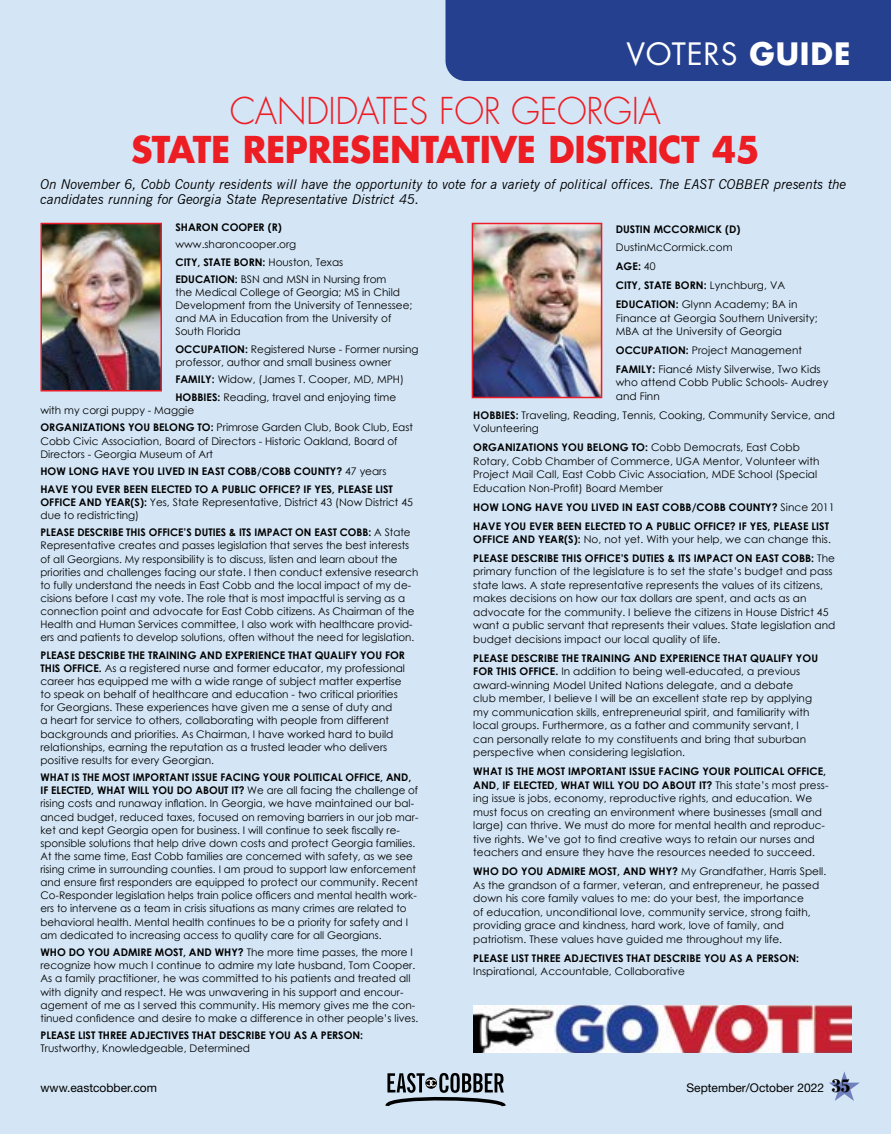
<style>
.page{position:relative;width:891px;height:1134px;background:#d4e6f6}
.page>*{position:absolute;margin:0;border:0;box-sizing:border-box;transform-origin:0 0}
.t1{font:700 36px "Futura LT Pro";letter-spacing:-.01em;color:#ed1d24}
.t2{font:300 36px "Futura LT Pro";letter-spacing:-.01em;color:#ed1d24}
.t3{font:30px "Futura LT Pro";letter-spacing:.03em;color:#fff}
.t4{font:italic 13.5px/15px "News Gothic BT";color:#000}
.t5{font:12px "Helvetica Neue LT Std";color:#000}
.t6{font:10.5px/13.2px "Century Gothic";color:#000}
.t7{font:700 10.5px/18.9px "Century Gothic";letter-spacing:.005em;color:#000}
.s1{font-weight:700}
.s2{font-weight:400}
.s3{font-family:"Bodoni";font-weight:700;font-size:19.5px}
</style>
<div class="page">
<svg style="left:829px;top:1071px;width:31px;height:30px"></svg>
<svg style="left:385px;top:1073px;width:121px;height:34px"></svg>
<div style="left:446px;top:0;width:445px;height:81px;background:#25408f"></div>
<img style="left:475px;top:226px;width:124px;height:169px">
<div style="left:472px;top:223px;width:130px;height:175px;border:2px solid #ed1c29"></div>
<img style="left:43px;top:226px;width:116px;height:163px">
<div style="left:40px;top:223px;width:122px;height:169px;border:2px solid #ed1c29"></div>
<img style="left:473px;top:1006px;width:378px;height:47px">
<h2 class="t3" style="left:627px;top:34px;width:225px">VOTERS <span class="s1">GUIDE</span></h2>
<h1 class="t2" style="left:230px;top:88px;width:433px">CANDIDATES FOR GEORGIA</h1>
<h1 class="t1" style="left:131px;top:122px;width:630px">STATE REPRESENTATIVE DISTRICT 45</h1>
<p class="t4" style="left:40px;top:177px;width:808px">On November 6, Cobb County residents will have the opportunity to vote for a variety of political offices. The EAST COBBER presents the candidates running for Georgia State Representative District 45.</p>
<p class="t7" style="left:616px;top:219px;width:126px">DUSTIN MCCORMICK (D)</p>
<p class="t6" style="left:616px;top:238px;width:183px;line-height:18.9px">DustinMcCormick.com<br><span class="s1">AGE:</span> 40<br><span class="s1">CITY, STATE BORN:</span> Lynchburg, VA<br><span class="s1">EDUCATION:</span> Glynn Academy; BA in</p>
<p class="t6" style="left:616px;top:311px;width:203px">Finance at Georgia Southern University;<br>MBA at the University of Georgia</p>
<p class="t6" style="left:616px;top:341px;width:206px;line-height:18.9px"><span class="s1">OCCUPATION:</span> Project Management<br><span class="s1">FAMILY:</span> Fiancé Misty Silverwise, Two Kids</p>
<p class="t6" style="left:616px;top:376px;width:214px">who attend Cobb Public Schools- Audrey and Finn</p>
<p class="t6" style="left:473px;top:408px;width:363px"><span class="s1">HOBBIES:</span> Traveling, Reading, Tennis, Cooking, Community Service, and<br>Volunteering</p>
<p class="t6" style="left:473px;top:441px;width:348px"><span class="s1">ORGANIZATIONS YOU BELONG TO:</span> Cobb Democrats, East Cobb Rotary, Cobb Chamber of Commerce, UGA Mentor, Volunteer with Project Mail Call, East Cobb Civic Association, MDE School (Special Education Non-Profit) Board Member</p>
<p class="t7" style="left:473px;top:497px;width:363px">HOW LONG HAVE YOU LIVED IN EAST COBB/COBB COUNTY? <span class="s2">Since 2011<br></span>HAVE YOU EVER BEEN ELECTED TO A PUBLIC OFFICE? IF YES, PLEASE LIST</p>
<p class="t7" style="left:473px;top:529px;width:363px">OFFICE AND YEAR(S): <span class="s2">No, not yet. With your help, we can change this.<br></span>PLEASE DESCRIBE THIS OFFICE’S DUTIES &amp; ITS IMPACT ON EAST COBB: <span class="s2">The</span></p>
<p class="t6" style="left:473px;top:565px;width:364px">primary function of the legislature is to set the state’s budget and pass state laws. A state representative represents the values of its citizens, makes decisions on how our tax dollars are spent, and acts as an advocate for the community. I believe the citizens in House District 45 want a public servant that represents their values. State legislation and budget decisions impact our local quality of life.</p>
<p class="t6" style="left:473px;top:651px;width:346px"><span class="s1">PLEASE DESCRIBE THE TRAINING AND EXPERIENCE THAT QUALIFY YOU FOR THIS OFFICE.</span> In addition to being well-educated, a previous award-winning Model United Nations delegate, and a debate club member, I believe I will be an excellent state rep by applying my communication skills, entrepreneurial spirit, and familiarity with local groups. Furthermore, as a father and community servant, I can personally relate to my constituents and bring that suburban perspective when considering legislation.</p>
<p class="t6" style="left:473px;top:765px;width:357px"><span class="s1">WHAT IS THE MOST IMPORTANT ISSUE FACING YOUR POLITICAL OFFICE, AND, IF ELECTED, WHAT WILL YOU DO ABOUT IT?</span> This state’s most press&shy;ing issue is jobs, economy, reproductive rights, and education. We must focus on creating an environment where businesses (small and large) can thrive. We must do more for mental health and reproduc&shy;tive rights. We’ve got to find creative ways to retain our nurses and teachers and ensure they have the resources needed to succeed.</p>
<p class="t6" style="left:473px;top:864px;width:354px"><span class="s1">WHO DO YOU ADMIRE MOST, AND WHY?</span> My Grandfather, Harris Spell.<br>As the grandson of a farmer, veteran, and entrepreneur, he passed down his core family values to me: do your best, the importance<br>of education, unconditional love, community service, strong faith, providing grace and kindness, hard work, love of family, and patriotism. These values have guided me throughout my life.</p>
<p class="t7" style="left:473px;top:948px;width:327px">PLEASE LIST THREE ADJECTIVES THAT DESCRIBE YOU AS A PERSON:</p>
<p class="t6" style="left:473px;top:965px;width:213px">Inspirational, Accountable, Collaborative</p>
<p class="t7" style="left:176px;top:217px;width:108px">SHARON COOPER (R)</p>
<p class="t6" style="left:176px;top:235px;width:212px;line-height:17.4px">www.sharoncooper.org<br><span class="s1">CITY, STATE BORN:</span> Houston, Texas<br><span class="s1">EDUCATION:</span> BSN and MSN in Nursing from</p>
<p class="t6" style="left:176px;top:286px;width:238px">the Medical College of Georgia; MS in Child Development from the University of Tennessee; and MA in Education from the University of South Florida</p>
<p class="t6" style="left:176px;top:342px;width:245px"><span class="s1">OCCUPATION:</span> Registered Nurse - Former nursing professor, author and small business owner</p>
<p class="t6" style="left:176px;top:371px;width:230px;line-height:17.4px"><span class="s1">FAMILY:</span> Widow, (James T. Cooper, MD, MPH)<br><span class="s1">HOBBIES:</span> Reading, travel and enjoying time</p>
<p class="t6" style="left:41px;top:401px;width:374px;line-height:17.4px">with my corgi puppy - Maggie<br><span class="s1">ORGANIZATIONS YOU BELONG TO:</span> Primrose Garden Club, Book Club, East</p>
<p class="t6" style="left:41px;top:434px;width:359px">Cobb Civic Association, Board of Directors - Historic Oakland, Board of<br>Directors - Georgia Museum of Art</p>
<p class="t7" style="left:41px;top:462px;width:354px;line-height:17.4px">HOW LONG HAVE YOU LIVED IN EAST COBB/COBB COUNTY? <span class="s2">47 years<br></span>HAVE YOU EVER BEEN ELECTED TO A PUBLIC OFFICE? IF YES, PLEASE LIST</p>
<p class="t6" style="left:41px;top:495px;width:374px"><span class="s1">OFFICE AND YEAR(S):</span> Yes, State Representative, District 43 (Now District 45 due to redistricting)</p>
<p class="t6" style="left:40px;top:526px;width:379px"><span class="s1">PLEASE DESCRIBE THIS OFFICE’S DUTIES &amp; ITS IMPACT ON EAST COBB:</span> A State Representative creates and passes legislation that serves the best interests of all Georgians. My responsibility is to discuss, listen and learn about the priorities and challenges facing our state. I then conduct extensive research to fully understand the needs in East Cobb and the local impact of my de&shy;cisions before I cast my vote. The role that is most impactful is serving as a connection point and advocate for East Cobb citizens. As Chairman of the Health and Human Services committee, I also work with healthcare provid&shy;ers and patients to develop solutions, often without the need for legislation.</p>
<p class="t6" style="left:40px;top:648px;width:366px"><span class="s1">PLEASE DESCRIBE THE TRAINING AND EXPERIENCE THAT QUALIFY YOU FOR THIS OFFICE.</span> As a registered nurse and former educator, my professional career has equipped me with a wide range of subject matter expertise to speak on behalf of healthcare and education - two critical priorities for Georgians. These experiences have given me a sense of duty and<br>a heart for service to others, collaborating with people from different backgrounds and priorities. As Chairman, I have worked hard to build relationships, earning the reputation as a trusted leader who delivers positive results for every Georgian.</p>
<p class="t6" style="left:40px;top:771px;width:379px"><span class="s1">WHAT IS THE MOST IMPORTANT ISSUE FACING YOUR POLITICAL OFFICE, AND, IF ELECTED, WHAT WILL YOU DO ABOUT IT?</span> We are all facing the challenge of rising costs and runaway inflation. In Georgia, we have maintained our bal&shy;anced budget, reduced taxes, focused on removing barriers in our job mar&shy;ket and kept Georgia open for business. I will continue to seek fiscally re&shy;sponsible solutions that help drive down costs and protect Georgia families.<br>At the same time, East Cobb families are concerned with safety, as we see rising crime in surrounding counties. I am proud to support law enforcement and ensure first responders are equipped to protect our community. Recent Co-Responder legislation helps train police officers and mental health work&shy;ers to intervene as a team in crisis situations as many crimes are related to behavioral health. Mental health continues to be a priority for safety and I am dedicated to increasing access to quality care for all Georgians.</p>
<p class="t6" style="left:40px;top:946px;width:379px"><span class="s1">WHO DO YOU ADMIRE MOST, AND WHY?</span> The more time passes, the more I recognize how much I continue to admire my late husband, Tom Cooper.<br>As a family practitioner, he was committed to his patients and treated all with dignity and respect. He was unwavering in his support and encour&shy;agement of me as I served this community. His memory gives me the con&shy;tinued confidence and desire to make a difference in other people’s lives.</p>
<p class="t7" style="left:40px;top:1025px;width:324px">PLEASE LIST THREE ADJECTIVES THAT DESCRIBE YOU AS A PERSON:</p>
<p class="t6" style="left:40px;top:1042px;width:211px">Trustworthy, Knowledgeable, Determined</p>
<p class="t5" style="left:41px;top:1081px;width:118px">www.eastcobber.com</p>
<p class="t5" style="left:687px;top:1082px;width:165px">September/October 2022 <span class="s3">35</span></p>
</div>
